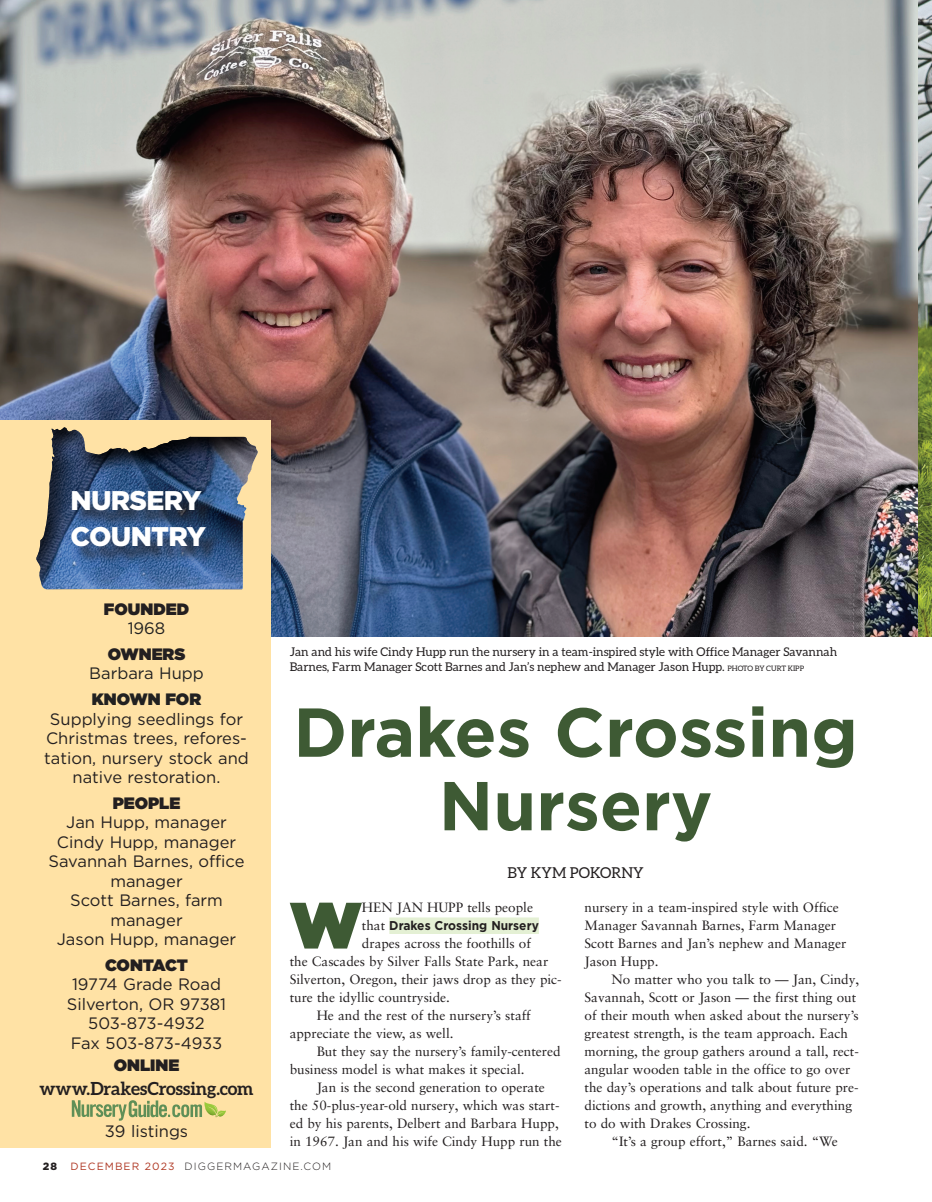
<style>
.page{position:relative;width:932px;height:1202px;background:#fff}
.page>*{position:absolute;margin:0;border:0;box-sizing:border-box;transform-origin:0 0}
.Nursery_Country_Head{font:700 69px/73.5px "Gotham";color:#3e5a34;text-align:center}
.Body_Copy_w__Drop_Cap{font:900 64.95px "Gotham";color:#3e5a34}
.Body_Copy{font:900 27px/36px "Gotham";letter-spacing:-.025em;color:#fff}
.NC_Text{font:700 18px "Aleo";letter-spacing:-.005em;color:#231f20}
.NC_Text-2{font:16.5px/19.5px "Gotham";color:#231f20;text-align:center}
.NC_Label{font:900 16.5px "Gotham";color:#231f20}
.NC_Text-3{font:16.5px "Gotham";color:#212121}
.NC_Text-4{font:900 16.5px "Gotham";color:#212121}
.Byline{font:15px "Aleo";color:#231f20}
.Body_Copy-2{font:13.5px/18px "Sabon LT Pro";color:#231f20}
.Body_Copy_w__Drop_Cap-2{font:13.5px/18px "Sabon LT Pro";color:#231f20}
.Body_Copy_w__Drop_Cap-3{font:700 12.75px "Gotham";color:#231f20;scale:.94 1}
.Image_Caption{font:12px/15px "Aleo";color:#231f20}
.t1{font:300 10.5px "Gotham";letter-spacing:.1em;color:#231f20}
.t2{font:900 10.5px "Gotham";color:#231f20}
.s1{font-size:7.5px}
.s2{font-family:"Sabon LT Pro";font-weight:400;font-size:13.5px}
.s3{font-weight:400;color:#af3723}
</style>
<div class="page">
<img style="left:0;top:0;width:932px;height:636px">
<div style="left:0;top:420px;width:270px;height:728px;background:#ffe2a5"></div>
<svg style="left:36px;top:427px;width:222px;height:163px"></svg>
<div style="left:74px;top:492px;width:149px;height:73px;background:#231f20;opacity:.75"></div>
<div style="left:389px;top:917px;width:150px;height:17px;background:#e4f0d4"></div>
<svg style="left:72px;top:1100px;width:154px;height:20px"></svg>
<p class="Body_Copy" style="left:71px;top:482px;width:137px">NURSERY<br>COUNTRY</p>
<p class="NC_Label" style="left:104px;top:597px;width:87px">FOUNDED</p>
<p class="NC_Text-3" style="left:128px;top:618px;width:39px">1968</p>
<p class="NC_Label" style="left:108px;top:642px;width:79px">OWNERS</p>
<p class="NC_Text-3" style="left:89px;top:663px;width:116px">Barbara Hupp</p>
<p class="NC_Text-4" style="left:92px;top:687px;width:111px">KNOWN FOR</p>
<p class="NC_Text-2" style="left:44px;top:708px;width:206px">Supplying seedlings for<br>Christmas trees, refores&shy;tation, nursery stock and native restoration.</p>
<p class="NC_Label" style="left:113px;top:791px;width:69px">PEOPLE</p>
<p class="NC_Text-2" style="left:66px;top:812px;width:162px">Jan Hupp, manager</p>
<p class="NC_Text-2" style="left:57px;top:831px;width:181px">Cindy Hupp, manager</p>
<p class="NC_Text-2" style="left:49px;top:851px;width:197px">Savannah Barnes, office manager</p>
<p class="NC_Text-2" style="left:70px;top:890px;width:154px">Scott Barnes, farm manager</p>
<p class="NC_Text-2" style="left:57px;top:929px;width:181px">Jason Hupp, manager</p>
<p class="NC_Label" style="left:105px;top:953px;width:84px">CONTACT</p>
<p class="NC_Text-2" style="left:67px;top:974px;width:161px">19774 Grade Road<br>Silverton, OR 97381</p>
<p class="NC_Text-2" style="left:88px;top:1013px;width:118px">503-873-4932</p>
<p class="NC_Text-2" style="left:71px;top:1032px;width:153px">Fax 503-873-4933</p>
<p class="NC_Label" style="left:114px;top:1053px;width:67px">ONLINE</p>
<p class="NC_Text" style="left:39px;top:1078px;width:216px">www.DrakesCrossing.com</p>
<p class="NC_Text-2" style="left:105px;top:1121px;width:85px">39 listings</p>
<p class="Image_Caption" style="left:290px;top:644px;width:549px">Jan and his wife Cindy Hupp run the nursery in a team-inspired style with Office Manager Savannah<br>Barnes, Farm Manager Scott Barnes and Jan’s nephew and Manager Jason Hupp. <span class="s1">PHOTO BY CURT KIPP</span></p>
<p class="Nursery_Country_Head" style="left:293px;top:695px;width:566px">Drakes Crossing<br>Nursery</p>
<p class="Byline" style="left:507px;top:864px;width:138px">BY KYM POKORNY</p>
<p class="Body_Copy_w__Drop_Cap" style="left:290px;top:878px;width:74px">W</p>
<p class="Body_Copy_w__Drop_Cap-2" style="left:362px;top:898px;width:173px">HEN JAN HUPP tells people</p>
<p class="Body_Copy_w__Drop_Cap-3" style="left:362px;top:917px;width:190px"><span class="s2">that</span> Drakes Crossing Nursery</p>
<p class="Body_Copy_w__Drop_Cap-2" style="left:290px;top:934px;width:273px;text-indent:72px">drapes across the foothills of<br>the Cascades by Silver Falls State Park, near Silverton, Oregon, their jaws drop as they pic&shy;ture the idyllic countryside.</p>
<p class="Body_Copy-2" style="left:290px;top:1006px;width:242px;text-indent:27px">He and the rest of the nursery’s staff appreciate the view, as well.</p>
<p class="Body_Copy-2" style="left:290px;top:1042px;width:272px;text-indent:27px">But they say the nursery’s family-centered business model is what makes it special.</p>
<p class="Body_Copy-2" style="left:290px;top:1078px;width:274px;text-indent:27px">Jan is the second generation to operate the 50-plus-year-old nursery, which was start&shy;ed by his parents, Delbert and Barbara Hupp, in 1967. Jan and his wife Cindy Hupp run the</p>
<p class="Body_Copy-2" style="left:584px;top:898px;width:263px">nursery in a team-inspired style with Office Manager Savannah Barnes, Farm Manager Scott Barnes and Jan’s nephew and Manager Jason Hupp.</p>
<p class="Body_Copy-2" style="left:584px;top:970px;width:276px;text-indent:27px">No matter who you talk to — Jan, Cindy, Savannah, Scott or Jason — the first thing out of their mouth when asked about the nursery’s greatest strength, is the team approach. Each morning, the group gathers around a tall, rect&shy;angular wooden table in the office to go over the day’s operations and talk about future pre&shy;dictions and growth, anything and everything to do with Drakes Crossing.</p>
<p class="Body_Copy-2" style="left:611px;top:1132px;width:228px">“It’s a group effort,” Barnes said. “We</p>
<p class="t2" style="left:43px;top:1159px;width:16px">28</p>
<p class="t1" style="left:71px;top:1159px;width:262px"><span class="s3">DECEMBER 2023</span> DIGGERMAGAZINE.COM</p>
</div>
